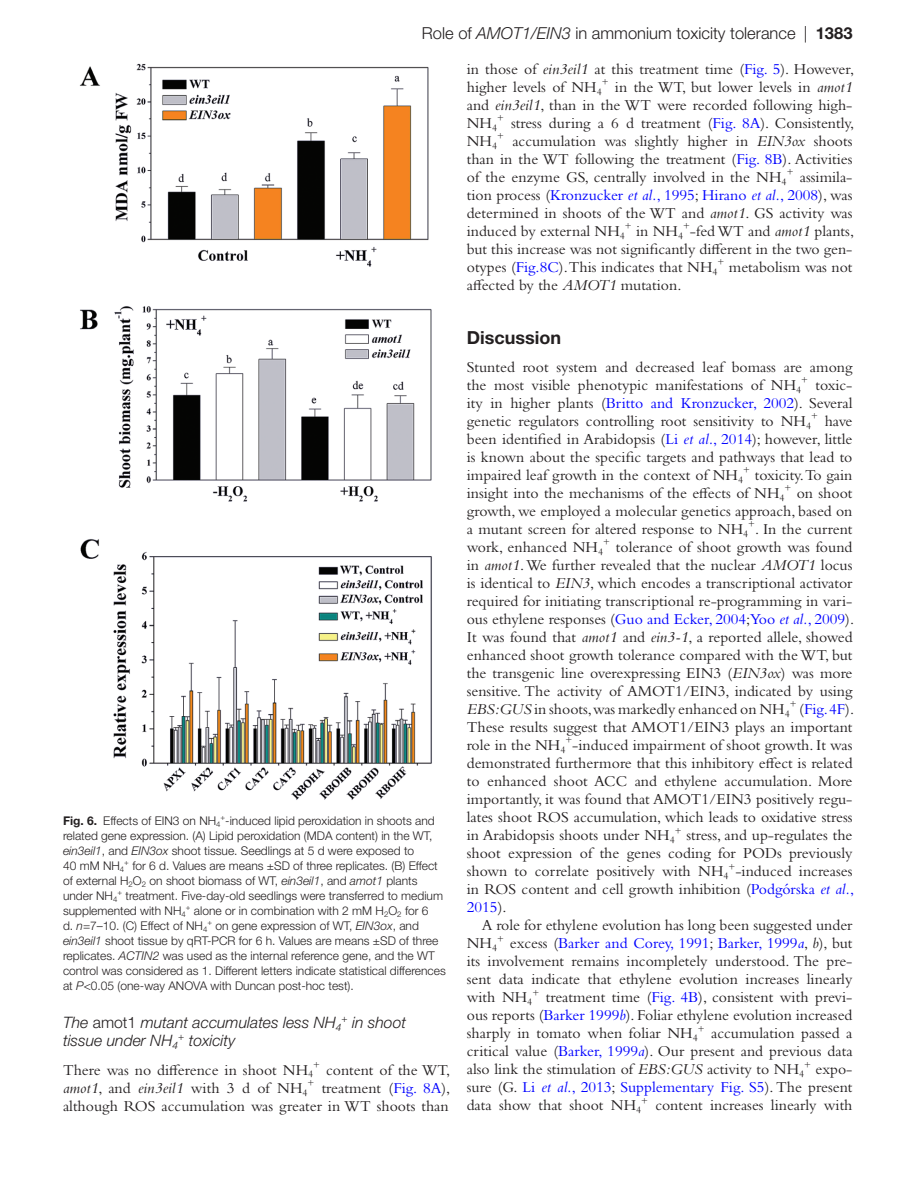
<style>
.page{position:relative;width:919px;height:1187px;background:#fff}
.page>*{position:absolute;margin:0;border:0;box-sizing:border-box;transform-origin:0 0}
.t1{font:700 18px "Helvetica Neue LT Std";color:#231f20}
.t2{font:300 16.5px "Helvetica Neue LT Std";color:#231f20}
.t3{font:15.75px/18px "Bembo Std";color:#231f20;text-align:justify}
.t4{font:italic 300 15.75px/18px "Helvetica Neue LT Std";color:#231f20}
.t5{font:300 12px/15px "Helvetica Neue LT Std";color:#231f20}
.s1{font-style:italic}
.s2{font-weight:700}
.s3{font-style:normal}
.s4{color:#00f}
.s5{font-style:italic;color:#00f}
</style>
<div class="page">
<img style="left:79px;top:63px;width:353px;height:737px">
<p class="t2" style="left:422px;top:23px;width:432px">Role of <span class="s1">AMOT1/EIN3</span> in ammonium toxicity tolerance | <span class="s2">1383</span></p>
<p class="t5" style="left:63px;top:812px;width:384px"><span class="s2">Fig. 6.</span> Effects of EIN3 on NH<sub>4</sub><sup>+</sup>-induced lipid peroxidation in shoots and related gene expression. (A) Lipid peroxidation (MDA content) in the WT, <span class="s1">ein3eil1</span>, and <span class="s1">EIN3ox</span> shoot tissue. Seedlings at 5 d were exposed to<br>40 mM NH<sub>4</sub><sup>+</sup> for 6 d. Values are means ±SD of three replicates. (B) Effect of external H<sub>2</sub>O<sub>2</sub> on shoot biomass of WT, <span class="s1">ein3eil1</span>, and <span class="s1">amot1</span> plants under NH<sub>4</sub><sup>+</sup> treatment. Five-day-old seedlings were transferred to medium supplemented with NH<sub>4</sub><sup>+</sup> alone or in combination with 2 mM H<sub>2</sub>O<sub>2</sub> for 6<br>d. <span class="s1">n</span>=7–10. (C) Effect of NH<sub>4</sub><sup>+</sup> on gene expression of WT, <span class="s1">EIN3ox</span>, and <span class="s1">ein3eil1</span> shoot tissue by qRT-PCR for 6 h. Values are means ±SD of three replicates. <span class="s1">ACTIN2</span> was used as the internal reference gene, and the WT control was considered as 1. Different letters indicate statistical differences at <span class="s1">P</span>&lt;0.05 (one-way ANOVA with Duncan post-hoc test).</p>
<p class="t4" style="left:63px;top:1013px;width:344px">The <span class="s3">amot1</span> mutant accumulates less NH<sub>4</sub><sup>+</sup> in shoot tissue under NH<sub>4</sub><sup>+</sup> toxicity</p>
<p class="t3" style="left:63px;top:1060px;width:389px">There was no difference in shoot NH<sub>4</sub><sup>+</sup> content of the WT, <span class="s1">amot1</span>, and <span class="s1">ein3eil1</span> with 3 d of NH<sub>4</sub><sup>+</sup> treatment (<span class="s4">Fig. 8A</span>), although ROS accumulation was greater in WT shoots than</p>
<p class="t3" style="left:466px;top:59px;width:389px">in those of <span class="s1">ein3eil1</span> at this treatment time (<span class="s4">Fig. 5</span>). However, higher levels of NH<sub>4</sub><sup>+</sup> in the WT, but lower levels in <span class="s1">amot1 </span>and <span class="s1">ein3eil1</span>, than in the WT were recorded following high-NH<sub>4</sub><sup>+</sup> stress during a 6 d treatment (<span class="s4">Fig. 8A</span>). Consistently, NH<sub>4</sub><sup>+</sup> accumulation was slightly higher in <span class="s1">EIN3ox</span> shoots than in the WT following the treatment (<span class="s4">Fig. 8B</span>). Activities of the enzyme GS, centrally involved in the NH<sub>4</sub><sup>+</sup> assimila&shy;tion process (<span class="s4">Kronzucker</span> <span class="s5">et al.</span><span class="s4">, 1995</span>; <span class="s4">Hirano</span> <span class="s5">et al.</span><span class="s4">, 2008</span>), was determined in shoots of the WT and <span class="s1">amot1</span>. GS activity was induced by external NH<sub>4</sub><sup>+</sup> in NH<sub>4</sub><sup>+</sup>-fed WT and <span class="s1">amot1</span> plants, but this increase was not significantly different in the two gen&shy;otypes (<span class="s4">Fig.8C</span>). This indicates that NH<sub>4</sub><sup>+</sup> metabolism was not affected by the <span class="s1">AMOT1</span> mutation.</p>
<p class="t1" style="left:466px;top:326px;width:96px">Discussion</p>
<p class="t3" style="left:466px;top:357px;width:389px">Stunted root system and decreased leaf bomass are among the most visible phenotypic manifestations of NH<sub>4</sub><sup>+</sup> toxic&shy;ity in higher plants (<span class="s4">Britto and Kronzucker, 2002</span>). Several genetic regulators controlling root sensitivity to NH<sub>4</sub><sup>+</sup> have been identified in Arabidopsis (<span class="s4">Li</span> <span class="s5">et al.</span><span class="s4">, 2014</span>); however, little is known about the specific targets and pathways that lead to impaired leaf growth in the context of NH<sub>4</sub><sup>+</sup> toxicity. To gain insight into the mechanisms of the effects of NH<sub>4</sub><sup>+</sup> on shoot growth, we employed a molecular genetics approach, based on a mutant screen for altered response to NH<sub>4</sub><sup>+</sup>. In the current work, enhanced NH<sub>4</sub><sup>+</sup> tolerance of shoot growth was found in <span class="s1">amot1</span>. We further revealed that the nuclear <span class="s1">AMOT1</span> locus is identical to <span class="s1">EIN3</span>, which encodes a transcriptional activator required for initiating transcriptional re-programming in vari&shy;ous ethylene responses (<span class="s4">Guo and Ecker, 2004</span>;<span class="s4">Yoo</span> <span class="s5">et al.</span><span class="s4">, 2009</span>).<br>It was found that <span class="s1">amot1</span> and <span class="s1">ein3-1</span>, a reported allele, showed enhanced shoot growth tolerance compared with the WT, but the transgenic line overexpressing EIN3 (<span class="s1">EIN3ox</span>) was more sensitive. The activity of AMOT1/EIN3, indicated by using <span class="s1">EBS:GUS</span> in shoots, was markedly enhanced on NH<sub>4</sub><sup>+</sup> (<span class="s4">Fig. 4F</span>).<br>These results suggest that AMOT1/EIN3 plays an important role in the NH<sub>4</sub><sup>+</sup>-induced impairment of shoot growth. It was demonstrated furthermore that this inhibitory effect is related to enhanced shoot ACC and ethylene accumulation. More importantly, it was found that AMOT1/EIN3 positively regu&shy;lates shoot ROS accumulation, which leads to oxidative stress in Arabidopsis shoots under NH<sub>4</sub><sup>+</sup> stress, and up-regulates the shoot expression of the genes coding for PODs previously shown to correlate positively with NH<sub>4</sub><sup>+</sup>-induced increases in ROS content and cell growth inhibition (<span class="s4">Podgórska</span> <span class="s5">et al.</span><span class="s4">, 2015</span>).</p>
<p class="t3" style="left:466px;top:915px;width:387px;text-indent:15px">A role for ethylene evolution has long been suggested under NH<sub>4</sub><sup>+</sup> excess (<span class="s4">Barker and Corey, 1991</span>; <span class="s4">Barker, 1999</span><span class="s5">a</span>, <span class="s1">b</span>), but its involvement remains incompletely understood. The pre&shy;sent data indicate that ethylene evolution increases linearly with NH<sub>4</sub><sup>+</sup> treatment time (<span class="s4">Fig. 4B</span>), consistent with previ&shy;ous reports (<span class="s4">Barker 1999</span><span class="s5">b</span>). Foliar ethylene evolution increased sharply in tomato when foliar NH<sub>4</sub><sup>+</sup> accumulation passed a critical value (<span class="s4">Barker, 1999</span><span class="s5">a</span>). Our present and previous data also link the stimulation of <span class="s1">EBS:GUS</span> activity to NH<sub>4</sub><sup>+</sup> expo&shy;sure (G. <span class="s4">Li</span> <span class="s5">et al.</span><span class="s4">, 2013</span>; <span class="s4">Supplementary Fig. S5</span>). The present data show that shoot NH<sub>4</sub><sup>+</sup> content increases linearly with</p>
</div>
